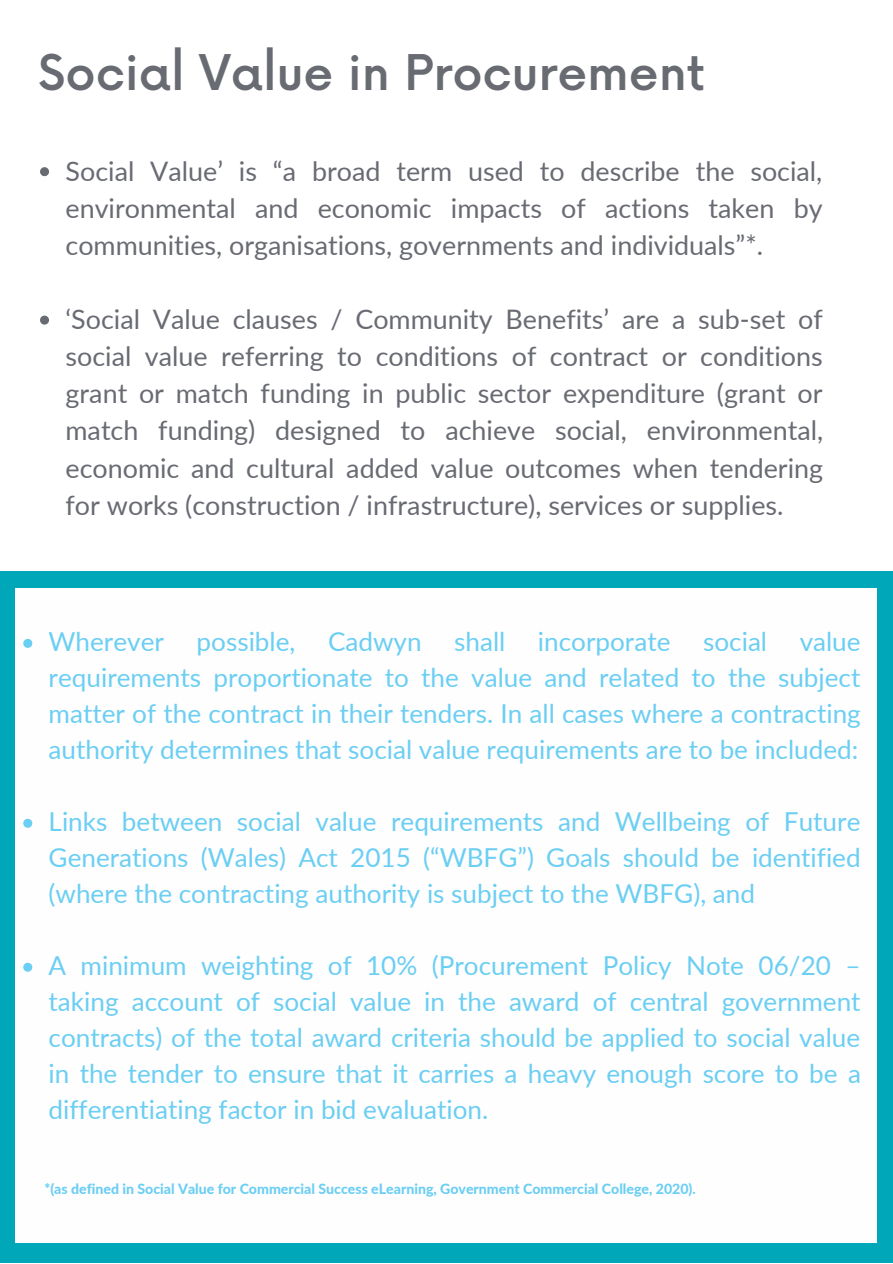
<style>
.page{position:relative;width:893px;height:1264px;background:#fff}
.page>*{position:absolute;margin:0;border:0;box-sizing:border-box;transform-origin:0 0}
.t1{font:500 47.85px "Now";color:#696b73}
.t2{font:26.85px/37px "Lato";color:#696b73;text-align:justify}
.t3{font:26.1px/36px "Lato";color:#6bcef3;text-align:justify}
.t4{font:800 14.1px "Lato";color:#6bcef3}
</style>
<div class="page">
<svg style="left:40px;top:167px;width:9px;height:9px"></svg>
<svg style="left:40px;top:315px;width:9px;height:9px"></svg>
<div style="left:0;top:571px;width:892px;height:691px;background:#00a7b8"></div>
<div style="left:15px;top:588px;width:862px;height:654px;background:#fefefe"></div>
<svg style="left:23px;top:639px;width:9px;height:9px"></svg>
<svg style="left:23px;top:818px;width:9px;height:9px"></svg>
<svg style="left:23px;top:962px;width:9px;height:9px"></svg>
<h1 class="t1" style="left:38px;top:47px;width:668px">Social Value in Procurement</h1>
<p class="t2" style="left:65px;top:152px;width:758px">Social Value’ is “a broad term used to describe the social, environmental and economic impacts of actions taken by communities, organisations, governments and individuals”*.</p>
<p class="t2" style="left:65px;top:300px;width:759px">‘Social Value clauses / Community Benefits’ are a sub-set of social value referring to conditions of contract or conditions grant or match funding in public sector expenditure (grant or match funding) designed to achieve social, environmental, economic and cultural added value outcomes when tendering for works (construction / infrastructure), services or supplies.</p>
<p class="t3" style="left:49px;top:623px;width:813px">Wherever possible, Cadwyn shall incorporate social value requirements proportionate to the value and related to the subject matter of the contract in their tenders. In all cases where a contracting authority determines that social value requirements are to be included:</p>
<p class="t3" style="left:49px;top:803px;width:813px">Links between social value requirements and Wellbeing of Future Generations (Wales) Act 2015 (“WBFG”) Goals should be identified (where the contracting authority is subject to the WBFG), and</p>
<p class="t3" style="left:49px;top:947px;width:813px">A minimum weighting of 10% (Procurement Policy Note 06/20 – taking account of social value in the award of central government contracts) of the total award criteria should be applied to social value in the tender to ensure that it carries a heavy enough score to be a differentiating factor in bid evaluation.</p>
<p class="t4" style="left:44px;top:1180px;width:653px">*(as defined in Social Value for Commercial Success eLearning, Government Commercial College, 2020).</p>
</div>
